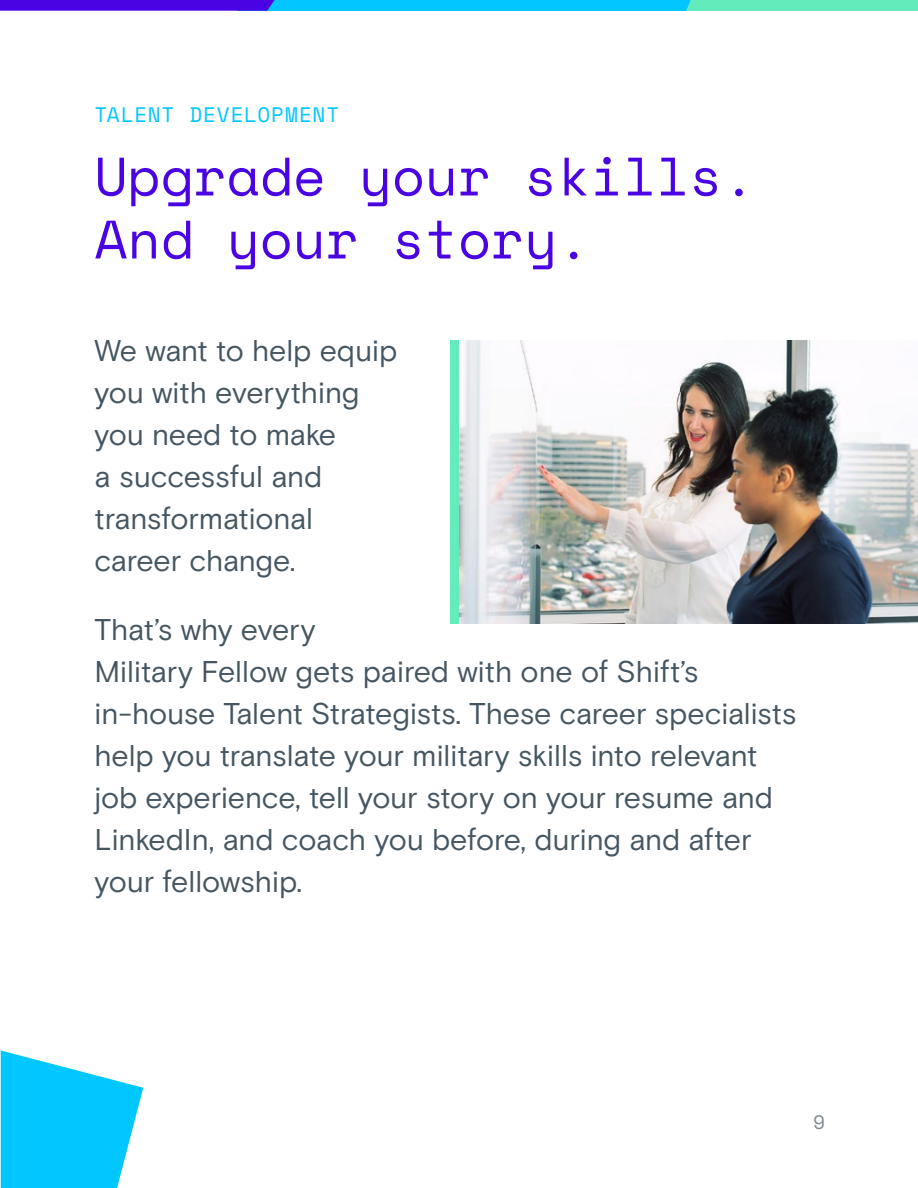
<style>
.page{position:relative;width:918px;height:1188px;background:#fff}
.page>*{position:absolute;margin:0;border:0;box-sizing:border-box;transform-origin:0 0}
.t1{font:54px/63px "Space Mono";color:#4a03e3}
.t2{font:30px/42px "Basis Grotesque Pro";letter-spacing:-.01em;color:#465661}
.t3{font:21px "Space Mono";letter-spacing:.045em;color:#00c7ff}
.t4{font:19.5px "Space Mono";color:#808b93}
</style>
<div class="page">
<svg style="left:0;top:0;width:918px;height:11px;background:#3098e6"></svg>
<img style="left:459px;top:340px;width:459px;height:284px">
<div style="left:450px;top:340px;width:9px;height:284px;background:#64ebbc"></div>
<svg style="left:1px;top:1050px;width:142px;height:138px"></svg>
<p class="t3" style="left:94px;top:99px;width:246px">TALENT DEVELOPMENT</p>
<h1 class="t1" style="left:94px;top:143px;width:662px">Upgrade your skills.<br>And your story.</h1>
<p class="t2" style="left:94px;top:331px;width:304px">We want to help equip you with everything you need to make<br>a successful and transformational career change.</p>
<p class="t2" style="left:94px;top:610px;width:703px">That’s why every<br>Military Fellow gets paired with one of Shift’s in-house Talent Strategists. These career specialists help you translate your military skills into relevant job experience, tell your story on your resume and LinkedIn, and coach you before, during and after your fellowship.</p>
<p class="t4" style="left:813px;top:1108px;width:13px">9</p>
</div>
